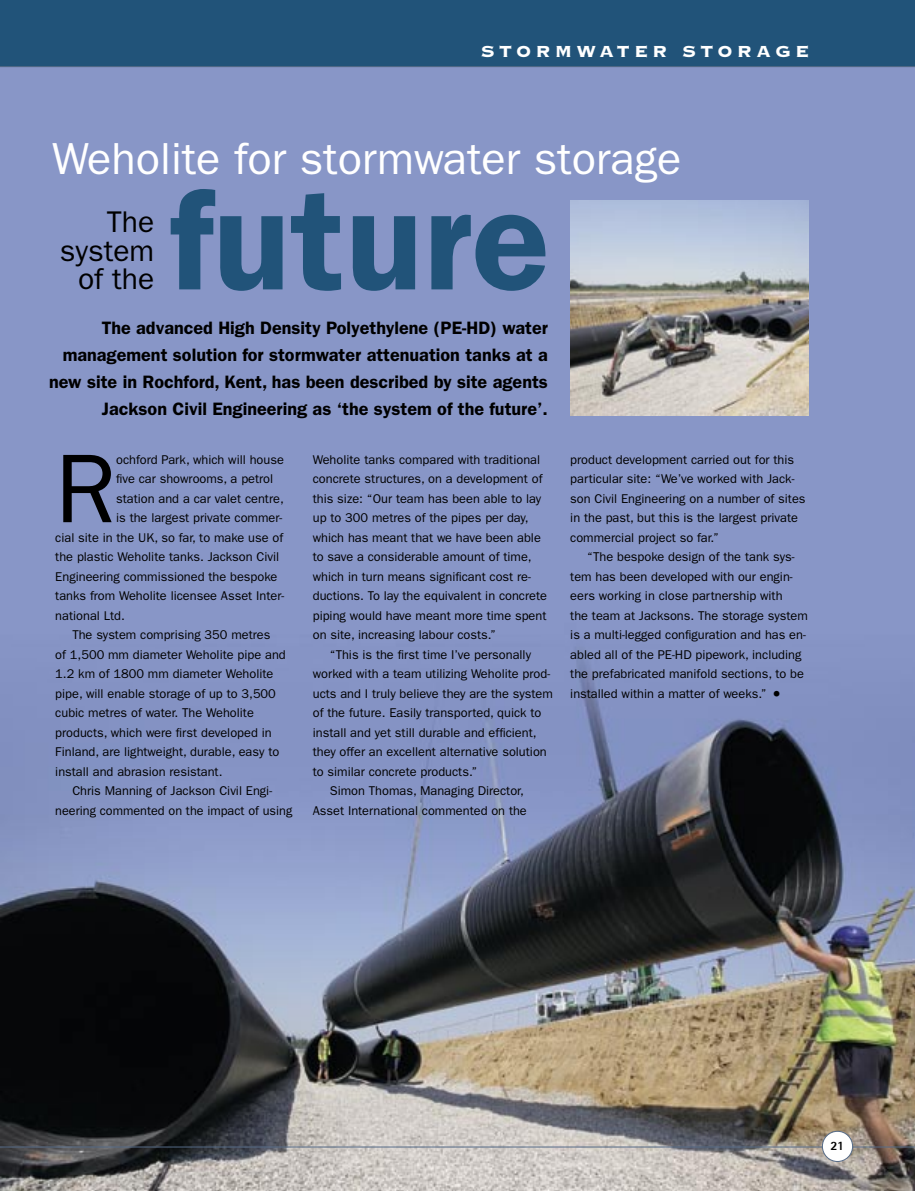
<style>
.page{position:relative;width:915px;height:1191px;background:#fff}
.page>*{position:absolute;margin:0;border:0;box-sizing:border-box;transform-origin:0 0}
.t1{font:600 144px "Franklin Gothic";color:#215379}
.t2{font:98.1px "Franklin Gothic";color:#000}
.t3{font:45px "Franklin Gothic";color:#fff}
.t4{font:33px "Franklin Gothic";color:#000}
.t5{font:30px/28.5px "Franklin Gothic";color:#000;text-align:right}
.t6{font:21px "Copperplate Thirty Three BC";letter-spacing:.2em;color:#fff}
.t7{font:600 18px/27px "Franklin Gothic";color:#000;text-align:right}
.t8{font:12.75px/19.5px "Franklin Gothic";color:#000}
.t9{font:800 12.75px "Rotis Sans Serif";color:#000}
</style>
<div class="page">
<img style="left:0;top:67px;width:914px;height:1124px">
<img style="left:570px;top:200px;width:238px;height:216px">
<div style="left:0;top:0;width:914px;height:67px;background:#215379"></div>
<hr style="left:0;top:1146px;width:914px;height:1px;background:#566b87">
<div style="left:822px;top:1131px;width:30px;height:30px;background:#fff;border-radius:50%"></div>
<div style="left:821px;top:1131px;width:31px;height:30px;border:1px solid #566b87;border-radius:50%"></div>
<hr style="left:0;top:66px;width:914px;height:1px;background:#566b87">
<h3 class="t6" style="left:480px;top:41px;width:329px">STORMWATER STORAGE</h3>
<h3 class="t3" style="left:52px;top:132px;width:630px">Weholite for stormwater storage</h3>
<h1 class="t1" style="left:169px;top:155px;width:382px">future</h1>
<h3 class="t5" style="left:60px;top:208px;width:96px">The system of the</h3>
<h3 class="t7" style="left:49px;top:314px;width:500px">The advanced High Density Polyethylene (PE-HD) water management solution for stormwater attenuation tanks at a new site in Rochford, Kent, has been described by site agents Jackson Civil Engineering as ‘the system of the future’.</h3>
<p class="t8" style="left:313px;top:450px;width:236px">Weholite tanks compared with traditional concrete structures, on a development of this size: “Our team has been able to lay up to 300 metres of the pipes per day, which has meant that we have been able to save a considerable amount of time, which in turn means significant cost re&shy;ductions. To lay the equivalent in concrete piping would have meant more time spent on site, increasing labour costs.”</p>
<p class="t8" style="left:330px;top:645px;width:203px">“This is the first time I’ve personally</p>
<p class="t8" style="left:313px;top:664px;width:239px">worked with a team utilizing Weholite prod-</p>
<p class="t8" style="left:313px;top:684px;width:241px">ucts and I truly believe they are the system</p>
<p class="t8" style="left:313px;top:703px;width:230px">of the future. Easily transported, quick to</p>
<p class="t8" style="left:313px;top:723px;width:225px">install and yet still durable and efficient,</p>
<p class="t8" style="left:313px;top:742px;width:235px">they offer an excellent alternative solution</p>
<p class="t8" style="left:313px;top:762px;width:166px">to similar concrete products.”</p>
<p class="t8" style="left:330px;top:781px;width:195px">Simon Thomas, Managing Director,</p>
<p class="t8" style="left:313px;top:801px;width:215px">Asset International commented on the</p>
<h2 class="t2" style="left:55px;top:432px;width:62px">R</h2>
<p class="t8" style="left:116px;top:450px;width:169px">ochford Park, which will house</p>
<p class="t8" style="left:116px;top:469px;width:158px">five car showrooms, a petrol</p>
<p class="t8" style="left:116px;top:489px;width:169px">station and a car valet centre,</p>
<p class="t8" style="left:116px;top:508px;width:168px">is the largest private commer-</p>
<p class="t8" style="left:55px;top:528px;width:229px">cial site in the UK, so far, to make use of</p>
<p class="t8" style="left:55px;top:547px;width:225px">the plastic Weholite tanks. Jackson Civil</p>
<p class="t8" style="left:55px;top:567px;width:223px">Engineering commissioned the bespoke</p>
<p class="t8" style="left:55px;top:586px;width:230px">tanks from Weholite licensee Asset Inter-</p>
<p class="t8" style="left:55px;top:606px;width:71px">national Ltd.</p>
<p class="t8" style="left:72px;top:625px;width:199px">The system comprising 350 metres</p>
<p class="t8" style="left:55px;top:645px;width:232px">of 1,500 mm diameter Weholite pipe and</p>
<p class="t8" style="left:55px;top:664px;width:220px">1.2 km of 1800 mm diameter Weholite</p>
<p class="t8" style="left:55px;top:684px;width:222px">pipe, will enable storage of up to 3,500</p>
<p class="t8" style="left:55px;top:703px;width:200px">cubic metres of water. The Weholite</p>
<p class="t8" style="left:55px;top:723px;width:218px">products, which were first developed in</p>
<p class="t8" style="left:55px;top:742px;width:225px">Finland, are lightweight, durable, easy to</p>
<p class="t8" style="left:55px;top:762px;width:169px">install and abrasion resistant.</p>
<p class="t8" style="left:72px;top:781px;width:201px">Chris Manning of Jackson Civil Engi-</p>
<p class="t8" style="left:55px;top:801px;width:238px">neering commented on the impact of using</p>
<p class="t8" style="left:570px;top:450px;width:237px">product development carried out for this particular site: “We’ve worked with Jack&shy;son Civil Engineering on a number of sites in the past, but this is the largest private commercial project so far.”</p>
<p class="t8" style="left:570px;top:547px;width:239px;text-indent:17px">“The bespoke design of the tank sys&shy;tem has been developed with our engin&shy;eers working in close partnership with<br>the team at Jacksons. The storage system is a multi-legged configuration and has en&shy;abled all of the PE-HD pipework, including the prefabricated manifold sections, to be installed within a matter of weeks.”</p>
<h3 class="t4" style="left:766px;top:675px;width:21px">•</h3>
<p class="t9" style="left:830px;top:1137px;width:15px">21</p>
</div>
